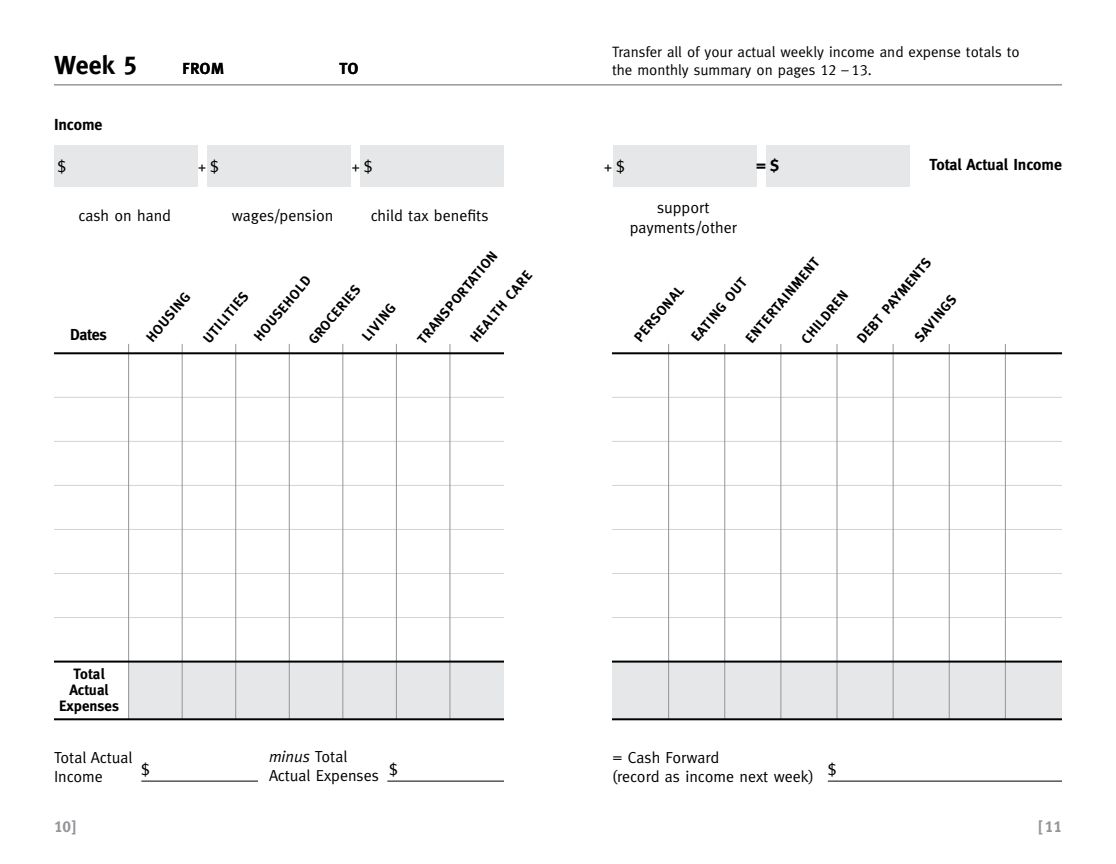
<style>
.page{position:relative;width:1116px;height:864px;background:#fff}
.page>*{position:absolute;margin:0;border:0;box-sizing:border-box;transform-origin:0 0}
.t1{font:700 26px "Meta";color:#000}
.t2{font:16px/19.2px "Meta";color:#000}
.t3{font:700 16px "Meta";color:#000}
.t4{font:italic 16px "Meta Plus Normal";color:#000}
.t5{font:16px "Meta Plus Bold Caps";color:#939598}
.t6{font:15px/18px "Meta";color:#000}
.t7{font:700 15px/16px "Meta";color:#000;text-align:center}
.t8{font:700 14px "Meta";color:#000}
.s1{font-family:"Meta Plus Bold Caps";font-weight:400}
.s2{font-family:"Meta Caps"}
.s3{font-family:"Meta";font-style:normal}
</style>
<div class="page">
<hr style="left:54px;top:84px;width:1008px;height:1px;background:#939598">
<div style="left:128px;top:662px;width:376px;height:57px;background:#e6e7e8"></div>
<div style="left:612px;top:662px;width:450px;height:57px;background:#e6e7e8"></div>
<hr style="left:141px;top:781px;width:117px;height:1px;background:#000">
<hr style="left:387px;top:781px;width:117px;height:1px;background:#000">
<hr style="left:828px;top:781px;width:234px;height:1px;background:#000">
<hr style="left:612px;top:441px;width:450px;height:1px;background:#d1d3d4">
<hr style="left:54px;top:441px;width:450px;height:1px;background:#d1d3d4">
<hr style="left:612px;top:573px;width:450px;height:1px;background:#d1d3d4">
<hr style="left:54px;top:573px;width:450px;height:1px;background:#d1d3d4">
<hr style="left:612px;top:529px;width:450px;height:1px;background:#d1d3d4">
<hr style="left:54px;top:529px;width:450px;height:1px;background:#d1d3d4">
<hr style="left:612px;top:397px;width:450px;height:1px;background:#d1d3d4">
<hr style="left:54px;top:397px;width:450px;height:1px;background:#d1d3d4">
<hr style="left:612px;top:485px;width:450px;height:1px;background:#d1d3d4">
<hr style="left:54px;top:485px;width:450px;height:1px;background:#d1d3d4">
<hr style="left:612px;top:617px;width:450px;height:1px;background:#d1d3d4">
<hr style="left:54px;top:617px;width:450px;height:1px;background:#d1d3d4">
<hr style="left:128px;top:344px;width:1px;height:375px;background:#939598">
<hr style="left:668px;top:344px;width:1px;height:375px;background:#939598">
<hr style="left:182px;top:344px;width:1px;height:375px;background:#939598">
<hr style="left:724px;top:344px;width:1px;height:375px;background:#939598">
<hr style="left:235px;top:344px;width:1px;height:375px;background:#939598">
<hr style="left:780px;top:344px;width:1px;height:375px;background:#939598">
<hr style="left:289px;top:344px;width:1px;height:375px;background:#939598">
<hr style="left:836px;top:344px;width:2px;height:375px;background:#939598">
<hr style="left:342px;top:344px;width:1px;height:375px;background:#939598">
<hr style="left:893px;top:344px;width:1px;height:375px;background:#939598">
<hr style="left:396px;top:344px;width:1px;height:375px;background:#939598">
<hr style="left:949px;top:344px;width:1px;height:375px;background:#939598">
<hr style="left:449px;top:344px;width:1px;height:375px;background:#939598">
<hr style="left:1005px;top:344px;width:1px;height:375px;background:#939598">
<hr style="left:54px;top:718px;width:450px;height:2px;background:#000">
<hr style="left:612px;top:718px;width:450px;height:2px;background:#000">
<hr style="left:612px;top:661px;width:450px;height:2px;background:#000">
<hr style="left:54px;top:661px;width:450px;height:2px;background:#000">
<hr style="left:612px;top:352px;width:450px;height:2px;background:#000">
<hr style="left:54px;top:352px;width:450px;height:2px;background:#000">
<div style="left:360px;top:145px;width:144px;height:42px;background:#e6e7e8"></div>
<div style="left:54px;top:145px;width:144px;height:42px;background:#e6e7e8"></div>
<div style="left:613px;top:145px;width:143px;height:42px;background:#e6e7e8"></div>
<div style="left:207px;top:145px;width:144px;height:42px;background:#e6e7e8"></div>
<div style="left:766px;top:145px;width:144px;height:42px;background:#e6e7e8"></div>
<h1 class="t1" style="left:54px;top:50px;width:85px">Week <span class="s1">5</span></h1>
<p class="t3" style="left:183px;top:59px;width:32px">From</p>
<p class="t3" style="left:339px;top:59px;width:18px">To</p>
<p class="t3" style="left:54px;top:115px;width:50px">Income</p>
<p class="t6" style="left:612px;top:42px;width:409px">Transfer all of your actual weekly income and expense totals to the monthly summary on pages <span class="s2">12</span> – <span class="s2">13</span>.</p>
<p class="t2" style="left:57px;top:156px;width:10px">$</p>
<p class="t2" style="left:198px;top:156px;width:22px">+ $</p>
<p class="t2" style="left:352px;top:156px;width:22px">+ $</p>
<p class="t2" style="left:604px;top:156px;width:22px">+ $</p>
<p class="t3" style="left:756px;top:157px;width:25px">= $</p>
<p class="t2" style="left:79px;top:205px;width:94px">cash on hand</p>
<p class="t2" style="left:232px;top:205px;width:103px">wages/pension</p>
<p class="t2" style="left:371px;top:205px;width:119px">child tax benefits</p>
<p class="t3" style="left:70px;top:325px;width:38px">Dates</p>
<p class="t8" style="left:454px;top:289px;width:18px;rotate:-50deg">rtation</p>
<p class="t8" style="left:502px;top:293px;width:34px;rotate:-50deg">ca re</p>
<p class="t8" style="left:251px;top:334px;width:19px;rotate:-50deg">Household</p>
<p class="t8" style="left:333px;top:303px;width:17px;rotate:-50deg">ries</p>
<p class="t8" style="left:143px;top:335px;width:9px;rotate:-50deg">housing</p>
<p class="t8" style="left:200px;top:335px;width:18px;rotate:-50deg">Utilities</p>
<p class="t8" style="left:414px;top:337px;width:26px;rotate:-50deg">Transpo</p>
<p class="t8" style="left:359px;top:334px;width:30px;rotate:-50deg">Living</p>
<p class="t8" style="left:467px;top:335px;width:19px;rotate:-50deg">Health</p>
<p class="t8" style="left:305px;top:337px;width:26px;rotate:-50deg">Groce</p>
<p class="t2" style="left:630px;top:197px;width:109px;line-height:20px;text-align:center">support payments/other</p>
<p class="t8" style="left:631px;top:335px;width:34px;rotate:-50deg">Personal</p>
<p class="t8" style="left:688px;top:334px;width:17px;rotate:-50deg">Eating</p>
<p class="t8" style="left:763px;top:311px;width:21px;rotate:-50deg">rtainment</p>
<p class="t8" style="left:798px;top:336px;width:17px;rotate:-50deg">Child</p>
<p class="t8" style="left:742px;top:336px;width:17px;rotate:-50deg">Ente</p>
<p class="t3" style="left:930px;top:155px;width:134px">Total Actual Income</p>
<p class="t8" style="left:854px;top:336px;width:75px;rotate:-50deg">Debt Payments</p>
<p class="t8" style="left:911px;top:335px;width:58px;rotate:-50deg">Saving S</p>
<p class="t7" style="left:59px;top:666px;width:61px">Total<br>Actual<br>Expenses</p>
<p class="t4" style="left:269px;top:747px;width:80px">minus <span class="s3">Total</span></p>
<p class="t2" style="left:269px;top:766px;width:111px">Actual Expenses</p>
<p class="t2" style="left:54px;top:747px;width:80px">Total Actual<br>Income</p>
<p class="t2" style="left:612px;top:747px;width:203px">= Cash Forward<br>(record as income next week)</p>
<p class="t2" style="left:141px;top:760px;width:10px">$</p>
<p class="t2" style="left:389px;top:760px;width:10px">$</p>
<p class="t2" style="left:828px;top:760px;width:10px">$</p>
<p class="t5" style="left:54px;top:818px;width:23px">10]</p>
<p class="t5" style="left:1039px;top:818px;width:25px">[11</p>
</div>
